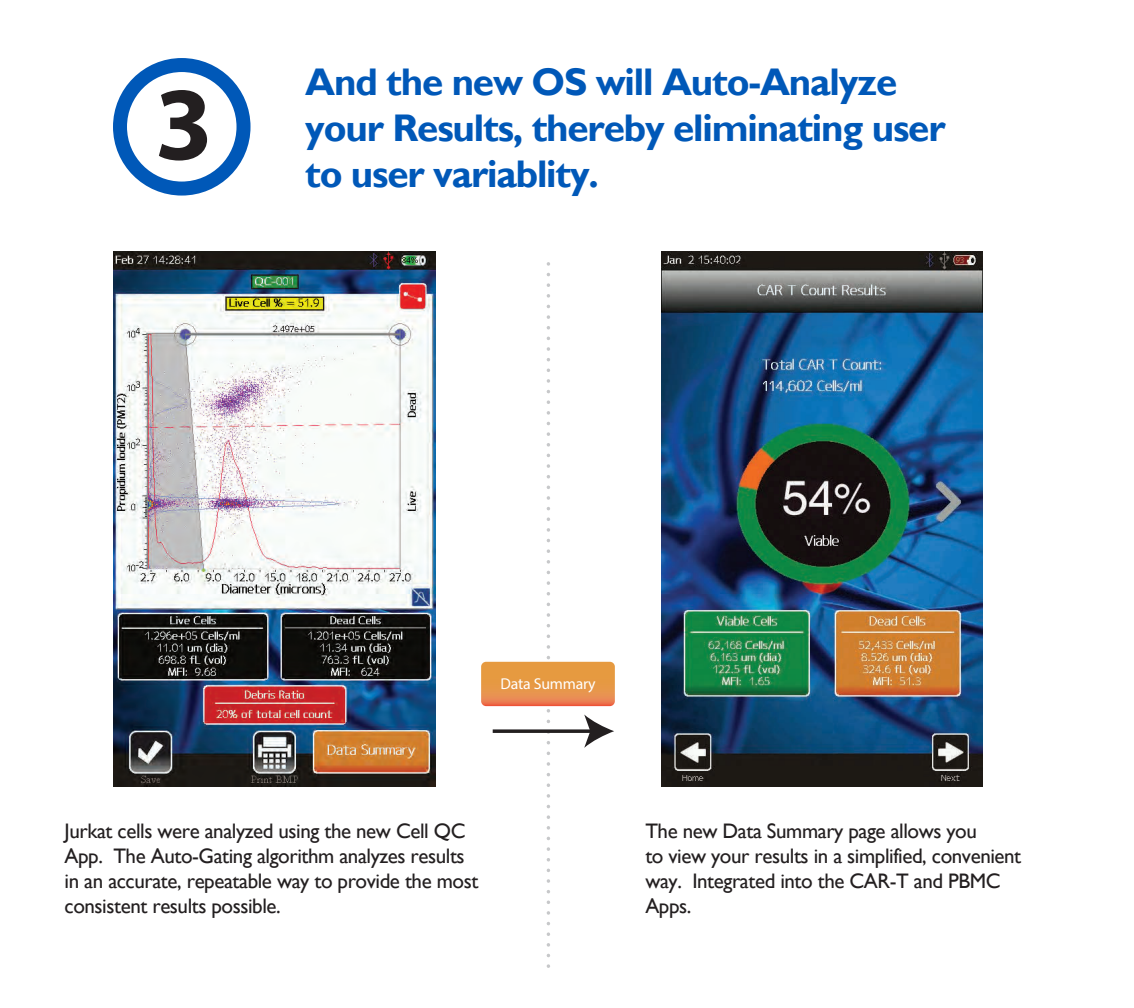
<style>
.page{position:relative;width:1134px;height:1008px;background:#fff}
.page>*{position:absolute;margin:0;border:0;box-sizing:border-box;transform-origin:0 0}
.t1{font:700 105px "Myriad Pro";color:#231f20}
.t2{font:700 38.5px/46.2px "Gill Sans";letter-spacing:-.03em;color:#0058b8}
.t3{font:700 38.5px "Gill Sans";letter-spacing:-.01em;color:#0058b8}
.t4{font:21px/25.2px "Gill Sans";letter-spacing:-.02em;color:#231f20}
.t5{font:15.75px "Myriad Pro";letter-spacing:-.01em;color:#fff}
</style>
<div class="page">
<div style="left:113px;top:58px;width:138px;height:138px;border:14px solid #0058b8;border-radius:50%"></div>
<img style="left:114px;top:251px;width:321px;height:536px">
<img style="left:661px;top:251px;width:321px;height:536px">
<svg style="left:481px;top:264px;width:134px;height:704px"></svg>
<h2 class="t3" style="left:174px;top:55px;width:399px">JustTOUCH and GO...</h2>
<h2 class="t2" style="left:305px;top:60px;width:642px">And the new OS will Auto-Analyze your Results, thereby eliminating user</h2>
<h1 class="t1" style="left:155px;top:56px;width:60px">3</h1>
<h2 class="t2" style="left:305px;top:152px;width:295px">to user variablity.</h2>
<p class="t5" style="left:500px;top:674px;width:97px">Data Summary</p>
<p class="t4" style="left:65px;top:818px;width:415px">Jurkat cells were analyzed using the new Cell QC App. The Auto-Gating algorithm analyzes results in an accurate, repeatable way to provide the most consistent results possible.</p>
<p class="t4" style="left:645px;top:818px;width:377px">The new Data Summary page allows you<br>to view your results in a simplified, convenient way. Integrated into the CAR-T and PBMC<br>Apps.</p>
</div>
